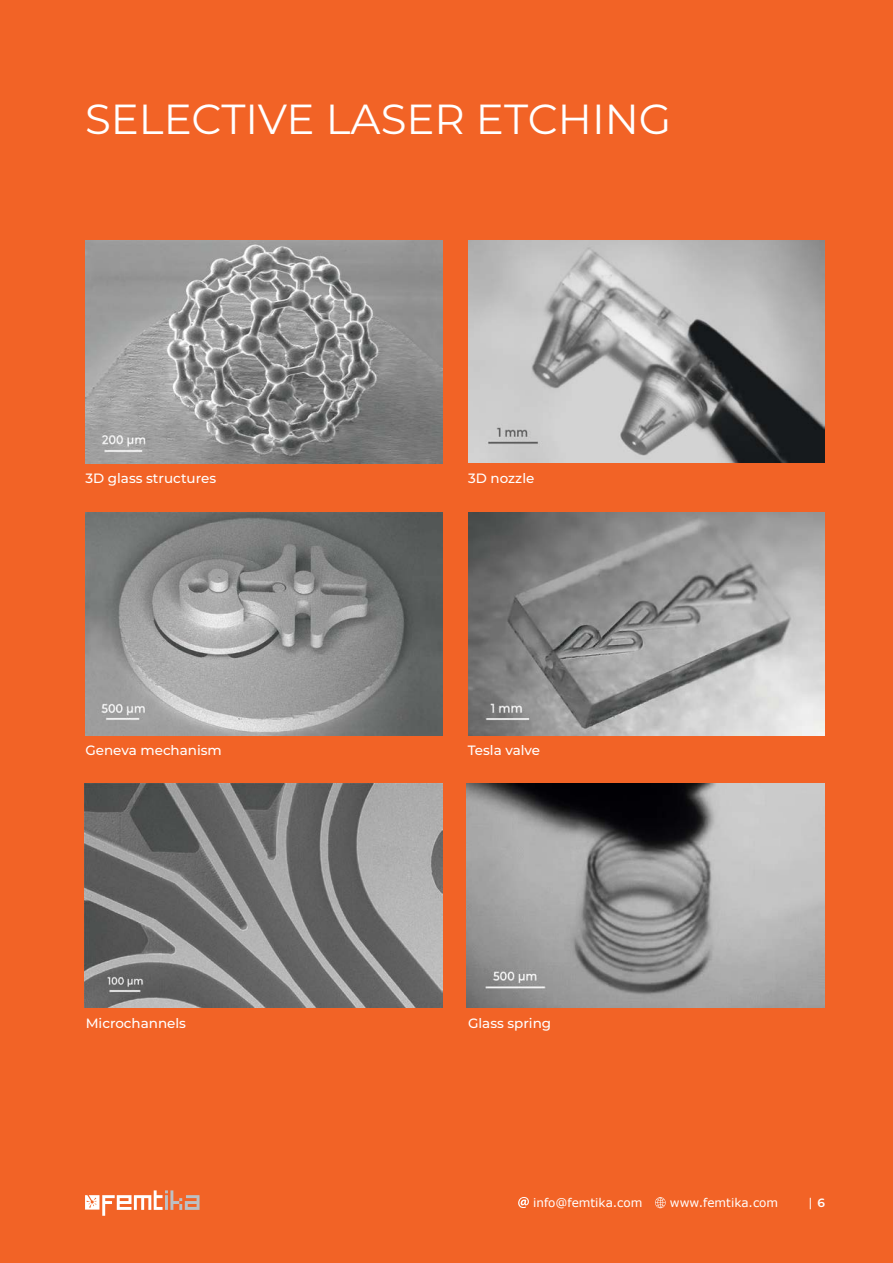
<style>
.page{position:relative;width:893px;height:1263px;background:#f26326}
.page>*{position:absolute;margin:0;border:0;box-sizing:border-box;transform-origin:0 0}
.t1{font:42px "Montserrat";color:#fff}
.t2{font:500 13.5px "Montserrat";color:#fff}
.t3{font:12px "Verdana";color:#fff}
.s1{font-family:"Montserrat";font-weight:600}
</style>
<div class="page">
<img style="left:85px;top:241px;width:357px;height:223px">
<img style="left:468px;top:240px;width:357px;height:223px">
<img style="left:468px;top:512px;width:356px;height:223px">
<img style="left:85px;top:512px;width:357px;height:224px">
<img style="left:84px;top:784px;width:358px;height:223px">
<img style="left:467px;top:784px;width:357px;height:223px">
<svg style="left:85px;top:1190px;width:115px;height:26px"></svg>
<svg style="left:518px;top:1197px;width:11px;height:11px"></svg>
<svg style="left:655px;top:1197px;width:11px;height:11px"></svg>
<h1 class="t1" style="left:85px;top:90px;width:588px">SELECTIVE LASER ETCHING</h1>
<p class="t2" style="left:85px;top:469px;width:132px">3D glass structures</p>
<p class="t2" style="left:468px;top:469px;width:68px">3D nozzle</p>
<p class="t2" style="left:85px;top:741px;width:138px">Geneva mechanism</p>
<p class="t2" style="left:86px;top:1014px;width:102px">Microchannels</p>
<p class="t2" style="left:468px;top:741px;width:74px">Tesla valve</p>
<p class="t2" style="left:468px;top:1014px;width:85px">Glass spring</p>
<p class="t3" style="left:533px;top:1194px;width:111px">info@femtika.com</p>
<p class="t3" style="left:670px;top:1194px;width:110px">www.femtika.com</p>
<p class="t3" style="left:808px;top:1194px;width:19px">| <span class="s1">6</span></p>
</div>
